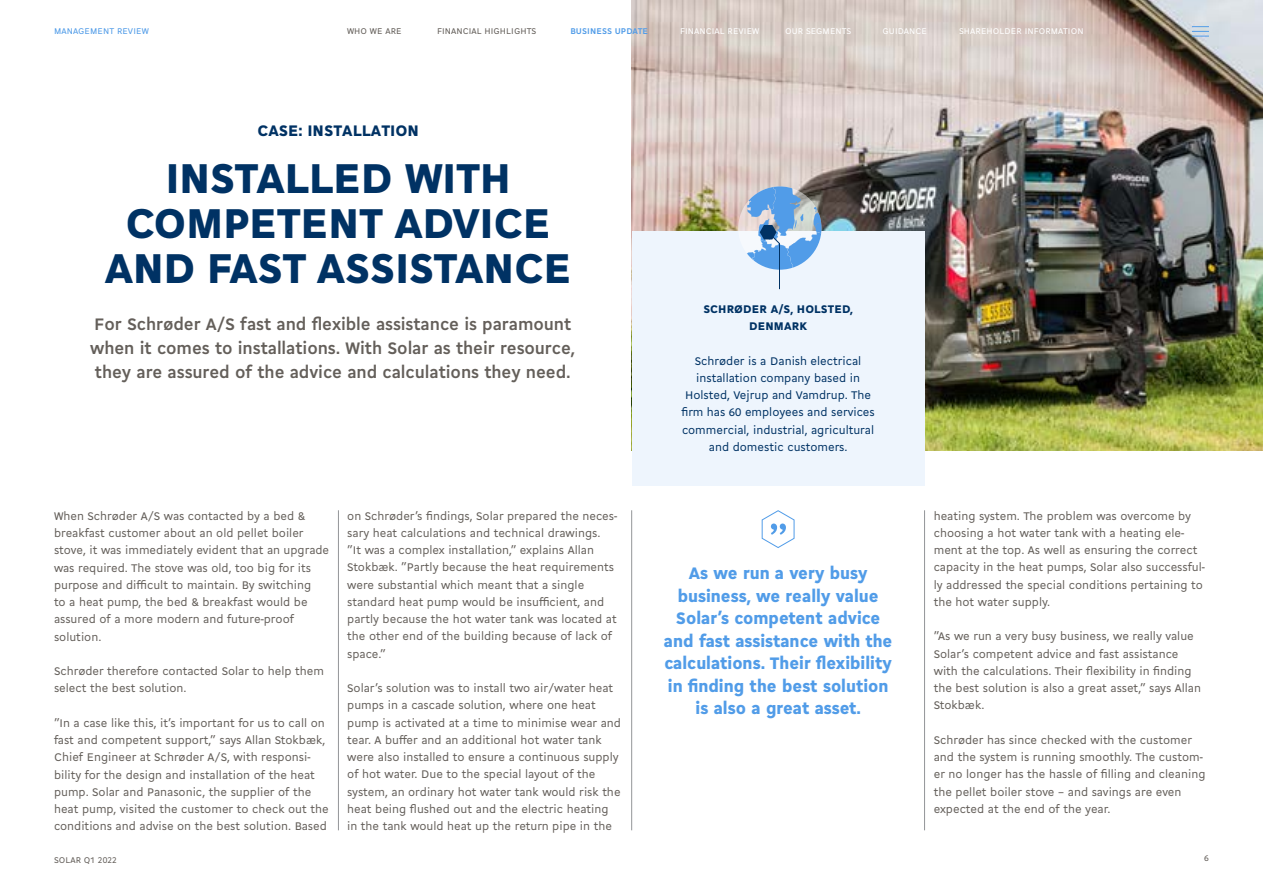
<style>
.page{position:relative;width:1263px;height:893px;background:#fff}
.page>*{position:absolute;margin:0;border:0;box-sizing:border-box;transform-origin:0 0}
.t1{font:900 45px/45px "Cogito";letter-spacing:-.01em;color:#003264;text-align:center}
.t2{font:900 18px/22.5px "Cogito";color:#519ce8;text-align:center}
.t3{font:700 18px/24px "Cogito";letter-spacing:-.005em;color:#645f5a}
.t4{font:900 16.5px "Cogito";color:#003264}
.t5{font:12px/17.2px "Cogito";color:#645f5a}
.t6{font:12px/17.2px "Cogito";color:#003264;text-align:center}
.t7{font:900 12px/17.2px "Cogito";letter-spacing:.01em;color:#003264;text-align:center}
.t8{font:9px "Cogito";letter-spacing:.01em;color:#fff}
.t9{font:9px "Cogito";letter-spacing:.01em;color:#645f5a}
.t10{font:9px "Cogito";letter-spacing:.01em;color:#519ce8}
.t11{font:700 9px "Cogito";letter-spacing:.01em;color:#519ce8}
</style>
<div class="page">
<img style="left:632px;top:0;width:631px;height:451px">
<div style="left:632px;top:231px;width:292px;height:254px;background:#eef5fd"></div>
<svg style="left:761px;top:510px;width:34px;height:38px"></svg>
<svg style="left:738px;top:186px;width:83px;height:103px"></svg>
<hr style="left:631px;top:510px;width:1px;height:320px;background:#939598">
<hr style="left:924px;top:510px;width:1px;height:320px;background:#939598">
<hr style="left:338px;top:510px;width:1px;height:320px;background:#939598">
<svg style="left:1192px;top:26px;width:17px;height:11px"></svg>
<p class="t10" style="left:54px;top:25px;width:96px">MANAGEMENT REVIEW</p>
<p class="t9" style="left:347px;top:25px;width:56px">WHO WE ARE</p>
<p class="t9" style="left:437px;top:25px;width:101px">FINANCIAL HIGHLIGHTS</p>
<p class="t11" style="left:570px;top:25px;width:79px">BUSINESS UPDATE</p>
<p class="t8" style="left:680px;top:25px;width:81px">FINANCIAL REVIEW</p>
<p class="t8" style="left:785px;top:25px;width:68px">OUR SEGMENTS</p>
<p class="t8" style="left:882px;top:25px;width:46px">GUIDANCE</p>
<p class="t8" style="left:959px;top:25px;width:126px">SHAREHOLDER INFORMATION</p>
<h3 class="t4" style="left:257px;top:119px;width:163px">CASE: INSTALLATION</h3>
<h1 class="t1" style="left:105px;top:153px;width:468px">INSTALLED WITH<br>COMPETENT ADVICE<br>AND FAST ASSISTANCE</h1>
<h2 class="t3" style="left:90px;top:311px;width:487px">For Schrøder A/S fast and flexible assistance is paramount when it comes to installations. With Solar as their resource, they are assured of the advice and calculations they need.</h2>
<p class="t5" style="left:54px;top:506px;width:277px">When Schrøder A/S was contacted by a bed &amp; breakfast customer about an old pellet boiler stove, it was immediately evident that an upgrade was required. The stove was old, too big for its purpose and difficult to maintain. By switching<br>to a heat pump, the bed &amp; breakfast would be assured of a more modern and future-proof solution.</p>
<p class="t5" style="left:54px;top:662px;width:272px">Schrøder therefore contacted Solar to help them select the best solution.</p>
<p class="t5" style="left:54px;top:713px;width:276px">”In a case like this, it’s important for us to call on fast and competent support,” says Allan Stokbæk, Chief Engineer at Schrøder A/S, with responsi&shy;bility for the design and installation of the heat pump. Solar and Panasonic, the supplier of the heat pump, visited the customer to check out the conditions and advise on the best solution. Based</p>
<p class="t9" style="left:54px;top:854px;width:64px">SOLAR Q1 2022</p>
<p class="t5" style="left:347px;top:506px;width:271px">on Schrøder’s findings, Solar prepared the neces&shy;sary heat calculations and technical drawings. ”It was a complex installation,” explains Allan Stokbæk. ”Partly because the heat requirements were substantial which meant that a single standard heat pump would be insufficient, and partly because the hot water tank was located at the other end of the building because of lack of space.”</p>
<p class="t5" style="left:347px;top:679px;width:275px">Solar’s solution was to install two air/water heat pumps in a cascade solution, where one heat pump is activated at a time to minimise wear and tear. A buffer and an additional hot water tank were also installed to ensure a continuous supply of hot water. Due to the special layout of the system, an ordinary hot water tank would risk the heat being flushed out and the electric heating in the tank would heat up the return pipe in the</p>
<p class="t7" style="left:703px;top:299px;width:151px">SCHRØDER A/S, HOLSTED,<br>DENMARK</p>
<p class="t6" style="left:681px;top:351px;width:195px">Schrøder is a Danish electrical installation company based in<br>Holsted, Vejrup and Vamdrup. The firm has 60 employees and services commercial, industrial, agricultural and domestic customers.</p>
<h2 class="t2" style="left:664px;top:561px;width:230px">As we run a very busy business, we really value<br>Solar’s competent advice and fast assistance with the calculations. Their flexibility in finding the best solution is also a great asset.</h2>
<p class="t5" style="left:934px;top:506px;width:273px">heating system. The problem was overcome by choosing a hot water tank with a heating ele&shy;ment at the top. As well as ensuring the correct capacity in the heat pumps, Solar also successful&shy;ly addressed the special conditions pertaining to the hot water supply.</p>
<p class="t5" style="left:934px;top:627px;width:269px">”As we run a very busy business, we really value Solar’s competent advice and fast assistance with the calculations. Their flexibility in finding the best solution is also a great asset,” says Allan Stokbæk.</p>
<p class="t5" style="left:934px;top:730px;width:273px">Schrøder has since checked with the customer and the system is running smoothly. The custom&shy;er no longer has the hassle of filling and cleaning the pellet boiler stove – and savings are even expected at the end of the year.</p>
<p class="t9" style="left:1204px;top:852px;width:6px">6</p>
</div>
